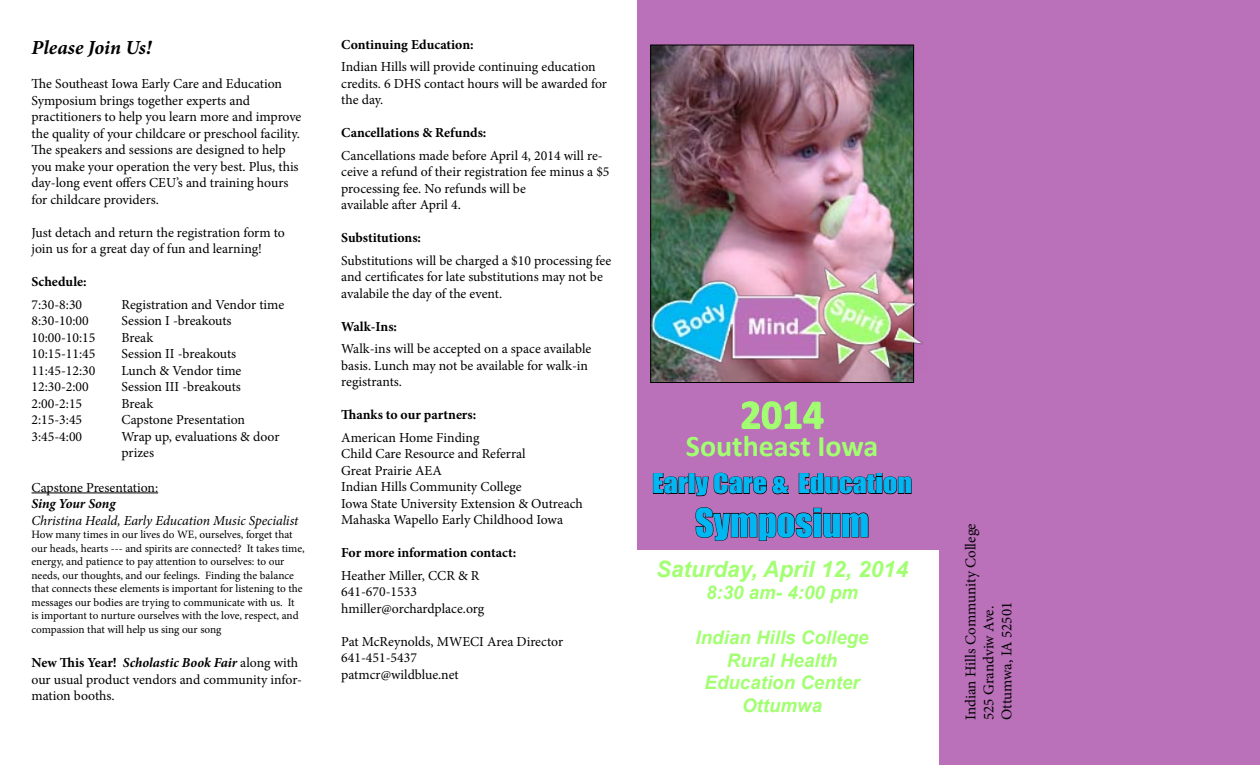
<style>
.page{position:relative;width:1260px;height:765px;background:#fff}
.page>*{position:absolute;margin:0;border:0;box-sizing:border-box;transform-origin:0 0}
.t1{font:700 41.25px "Calibri";color:#a2ff71}
.t2{font:36.25px "Impact";color:#00b7f2}
.t3{font:700 30px "Calibri";color:#a2ff71}
.t4{font:25px "Impact";color:#00b7f2;scale:1.12 1}
.t5{font:italic 700 22.5px "Arial";color:#a2ff71}
.t6{font:italic 700 20px "Minion Pro";color:#000}
.t7{font:italic 700 18.75px/22.5px "Arial";color:#a2ff71;text-align:center}
.t8{font:15px/18px "Minion Pro";color:#000}
.t9{font:13.75px/16.5px "Minion Pro";color:#000}
.t10{font:700 13.75px "Minion Pro";color:#000}
.t11{font:italic 13.75px "Minion Pro";letter-spacing:-.01em;color:#000}
.t12{font:italic 700 13.75px "Minion Pro";letter-spacing:-.005em;color:#000}
.t13{font:11.25px/13.5px "Minion Pro";letter-spacing:-.005em;color:#000}
.s1{font-weight:700}
.s2{font-weight:700;font-style:italic}
</style>
<div class="page">
<div style="left:638px;top:0;width:622px;height:765px;background:#ba71ba"></div>
<img style="left:653px;top:47px;width:259px;height:334px">
<div style="left:651px;top:45px;width:263px;height:338px;border:1px solid #000"></div>
<img style="left:651px;top:264px;width:272px;height:107px">
<div style="left:630px;top:550px;width:309px;height:215px;background:#fff"></div>
<svg style="left:741px;top:401px;width:83px;height:29px"></svg>
<svg style="left:653px;top:473px;width:35px;height:21px"></svg>
<div style="left:689px;top:473px;width:6px;height:21px;border:1px solid #000"></div>
<svg style="left:695px;top:473px;width:94px;height:23px"></svg>
<svg style="left:799px;top:473px;width:113px;height:21px"></svg>
<svg style="left:695px;top:507px;width:174px;height:34px"></svg>
<hr style="left:32px;top:493px;width:126px;height:1px;background:#000">
<h3 class="t6" style="left:32px;top:33px;width:122px">Please Join Us!</h3>
<p class="t9" style="left:32px;top:75px;width:271px">The Southeast Iowa Early Care and Education Symposium brings together experts and practitioners to help you learn more and improve the quality of your childcare or preschool facility.<br>The speakers and sessions are designed to help you make your operation the very best. Plus, this day-long event offers CEU’s and training hours for childcare providers.</p>
<p class="t9" style="left:32px;top:224px;width:255px">Just detach and return the registration form to join us for a great day of fun and learning!</p>
<p class="t10" style="left:32px;top:272px;width:57px">Schedule:</p>
<p class="t9" style="left:32px;top:296px;width:52px">7:30-8:30</p>
<p class="t9" style="left:121px;top:296px;width:164px">Registration and Vendor time</p>
<p class="t9" style="left:32px;top:312px;width:59px">8:30-10:00</p>
<p class="t9" style="left:121px;top:312px;width:112px">Session I -breakouts</p>
<p class="t9" style="left:32px;top:329px;width:65px">10:00-10:15</p>
<p class="t9" style="left:121px;top:329px;width:33px">Break</p>
<p class="t9" style="left:32px;top:345px;width:65px">10:15-11:45</p>
<p class="t9" style="left:121px;top:345px;width:116px">Session II -breakouts</p>
<p class="t9" style="left:32px;top:362px;width:65px">11:45-12:30</p>
<p class="t9" style="left:121px;top:362px;width:121px">Lunch &amp; Vendor time</p>
<p class="t9" style="left:32px;top:378px;width:59px">12:30-2:00</p>
<p class="t9" style="left:121px;top:378px;width:121px">Session III -breakouts</p>
<p class="t9" style="left:32px;top:395px;width:52px">2:00-2:15</p>
<p class="t9" style="left:121px;top:395px;width:33px">Break</p>
<p class="t9" style="left:32px;top:411px;width:52px">2:15-3:45</p>
<p class="t9" style="left:121px;top:411px;width:125px">Capstone Presentation</p>
<p class="t9" style="left:32px;top:428px;width:52px">3:45-4:00</p>
<p class="t9" style="left:121px;top:428px;width:160px">Wrap up, evaluations &amp; door prizes</p>
<p class="t9" style="left:32px;top:479px;width:128px">Capstone Presentation:</p>
<p class="t12" style="left:32px;top:494px;width:86px">Sing Your Song</p>
<p class="t11" style="left:32px;top:511px;width:269px">Christina Heald, Early Education Music Specialist</p>
<p class="t13" style="left:32px;top:528px;width:275px">How many times in our lives do WE, ourselves, forget that our heads, hearts --- and spirits are connected? It takes time, energy, and patience to pay attention to ourselves: to our needs, our thoughts, and our feelings. Finding the balance that connects these elements is important for listening to the messages our bodies are trying to communicate with us. It is important to nurture ourselves with the love, respect, and compassion that will help us sing our song</p>
<p class="t9" style="left:32px;top:654px;width:272px"><span class="s1">New This Year!</span> <span class="s2">Scholastic Book Fair</span> along with our usual product vendors and community infor&shy;mation booths.</p>
<p class="t10" style="left:341px;top:35px;width:134px">Continuing Education:</p>
<p class="t9" style="left:341px;top:59px;width:267px">Indian Hills will provide continuing education credits. 6 DHS contact hours will be awarded for the day.</p>
<p class="t10" style="left:341px;top:123px;width:147px">Cancellations &amp; Refunds:</p>
<p class="t9" style="left:341px;top:147px;width:270px">Cancellations made before April 4, 2014 will re&shy;ceive a refund of their registration fee minus a $5 processing fee. No refunds will be<br>available after April 4.</p>
<p class="t10" style="left:341px;top:228px;width:81px">Substitutions:</p>
<p class="t9" style="left:341px;top:252px;width:272px">Substitutions will be charged a $10 processing fee and certificates for late substitutions may not be avalabile the day of the event.</p>
<p class="t10" style="left:341px;top:317px;width:57px">Walk-Ins:</p>
<p class="t9" style="left:341px;top:341px;width:252px">Walk-ins will be accepted on a space available basis. Lunch may not be available for walk-in registrants.</p>
<p class="t10" style="left:341px;top:405px;width:137px">Thanks to our partners:</p>
<p class="t9" style="left:341px;top:429px;width:243px">American Home Finding<br>Child Care Resource and Referral<br>Great Prairie AEA<br>Indian Hills Community College<br>Iowa State University Extension &amp; Outreach<br>Mahaska Wapello Early Childhood Iowa</p>
<p class="t10" style="left:341px;top:543px;width:177px">For more information contact:</p>
<p class="t9" style="left:341px;top:567px;width:145px">Heather Miller, CCR &amp; R<br>641-670-1533 hmiller@orchardplace.org</p>
<p class="t9" style="left:341px;top:633px;width:223px">Pat McReynolds, MWECI Area Director<br>641-451-5437<br>patmcr@wildblue.net</p>
<h1 class="t1" style="left:740px;top:388px;width:85px">2014</h1>
<h3 class="t3" style="left:686px;top:427px;width:194px">Southeast Iowa</h3>
<h3 class="t4" style="left:652px;top:464px;width:233px">Early Care &amp; Education</h3>
<h2 class="t2" style="left:695px;top:495px;width:176px">Symposium</h2>
<h3 class="t5" style="left:656px;top:554px;width:254px">Saturday, April 12, 2014</h3>
<h3 class="t7" style="left:706px;top:582px;width:154px">8:30 am- 4:00 pm</h3>
<h3 class="t7" style="left:696px;top:627px;width:175px">Indian Hills College<br>Rural Health<br>Education Center<br>Ottumwa</h3>
<p class="t8" style="left:962px;top:720px;width:198px;rotate:-90deg">Indian Hills Community College<br>525 Grandviw Ave.<br>Ottumwa, IA 52501</p>
</div>
